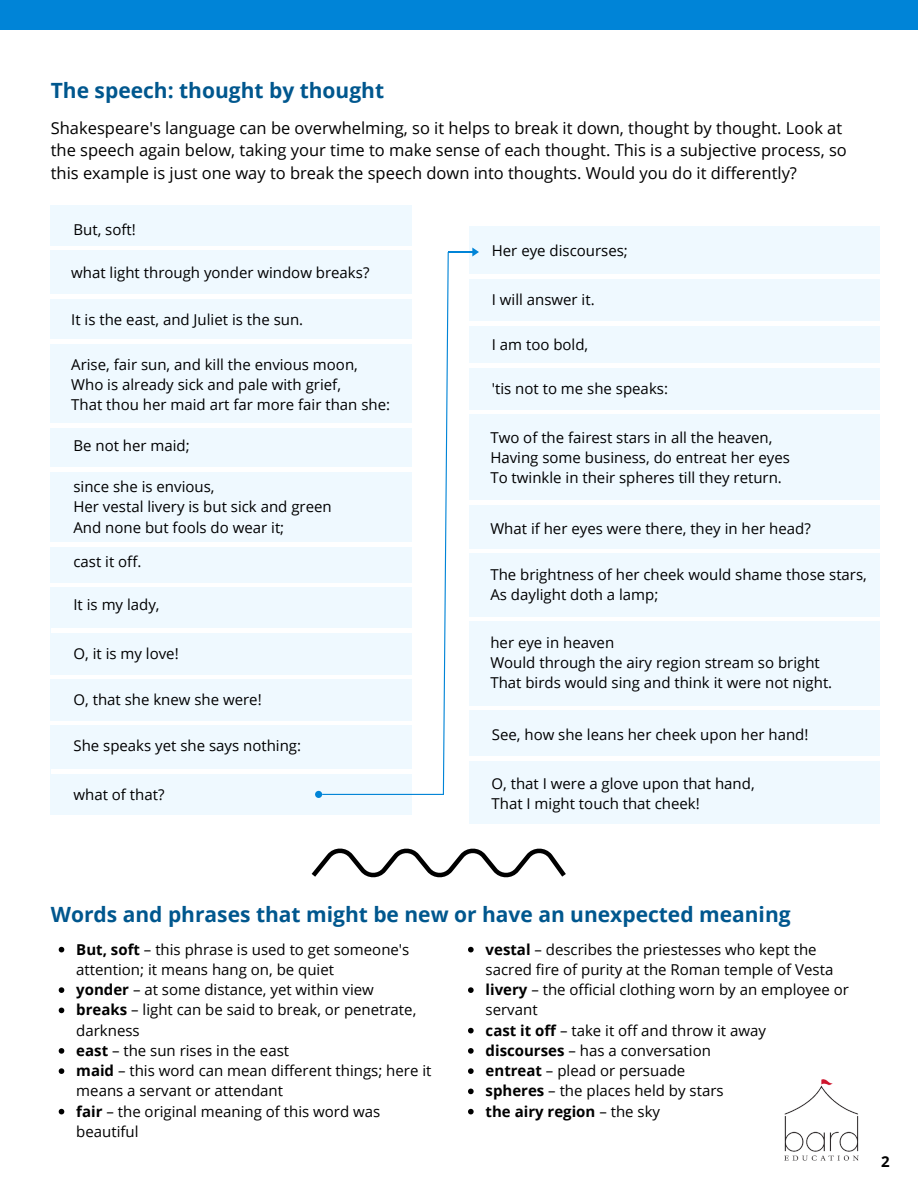
<style>
.page{position:relative;width:918px;height:1188px;background:#fff}
.page>*{position:absolute;margin:0;border:0;box-sizing:border-box;transform-origin:0 0}
.t1{font:700 21px "Open Sans";color:#00578e}
.t2{font:16.5px/22.5px "Open Sans";color:#000}
.t3{font:15px/20.2px "Open Sans";color:#000}
.t4{font:700 15px "Open Sans";color:#000}
.s1{font-weight:700}
.s2{font-weight:400}
</style>
<div class="page">
<div style="left:0;top:0;width:918px;height:30px;background:#0084d7"></div>
<svg style="left:59px;top:947px;width:5px;height:5px"></svg>
<svg style="left:59px;top:987px;width:5px;height:6px"></svg>
<svg style="left:59px;top:1008px;width:5px;height:5px"></svg>
<svg style="left:59px;top:1048px;width:5px;height:6px"></svg>
<svg style="left:59px;top:1068px;width:5px;height:6px"></svg>
<svg style="left:59px;top:1109px;width:5px;height:5px"></svg>
<svg style="left:468px;top:947px;width:6px;height:5px"></svg>
<svg style="left:468px;top:987px;width:6px;height:6px"></svg>
<svg style="left:468px;top:1028px;width:6px;height:5px"></svg>
<svg style="left:468px;top:1048px;width:6px;height:6px"></svg>
<svg style="left:468px;top:1068px;width:6px;height:6px"></svg>
<svg style="left:468px;top:1089px;width:6px;height:5px"></svg>
<svg style="left:468px;top:1109px;width:6px;height:5px"></svg>
<svg style="left:312px;top:848px;width:254px;height:30px"></svg>
<img style="left:784px;top:1080px;width:74px;height:81px">
<div style="left:51px;top:205px;width:361px;height:610px;background:#eff9ff"></div>
<hr style="left:51px;top:246px;width:361px;height:3px;background:#fff">
<hr style="left:51px;top:295px;width:361px;height:3px;background:#fff">
<hr style="left:51px;top:340px;width:361px;height:3px;background:#fff">
<hr style="left:51px;top:424px;width:361px;height:3px;background:#fff">
<hr style="left:51px;top:468px;width:361px;height:3px;background:#fff">
<hr style="left:51px;top:543px;width:361px;height:3px;background:#fff">
<hr style="left:51px;top:583px;width:361px;height:4px;background:#fff">
<hr style="left:51px;top:629px;width:361px;height:3px;background:#fff">
<hr style="left:51px;top:675px;width:361px;height:3px;background:#fff">
<hr style="left:51px;top:721px;width:361px;height:4px;background:#fff">
<hr style="left:51px;top:770px;width:361px;height:3px;background:#fff">
<div style="left:469px;top:226px;width:411px;height:598px;background:#eff9ff"></div>
<hr style="left:469px;top:275px;width:410px;height:3px;background:#fff">
<hr style="left:469px;top:322px;width:410px;height:3px;background:#fff">
<hr style="left:469px;top:364px;width:410px;height:3px;background:#fff">
<hr style="left:469px;top:411px;width:410px;height:3px;background:#fff">
<hr style="left:469px;top:501px;width:410px;height:3px;background:#fff">
<hr style="left:469px;top:549px;width:410px;height:4px;background:#fff">
<hr style="left:469px;top:617px;width:416px;height:3px;background:#fff">
<hr style="left:469px;top:706px;width:410px;height:4px;background:#fff">
<hr style="left:469px;top:757px;width:410px;height:3px;background:#fff">
<hr style="left:448px;top:251px;width:26px;height:2px;background:#0084d7">
<svg style="left:472px;top:248px;width:7px;height:9px"></svg>
<div style="left:315px;top:791px;width:7px;height:7px;background:#0084d7;border-radius:50%"></div>
<svg style="left:442px;top:252px;width:7px;height:542px"></svg>
<hr style="left:322px;top:794px;width:122px;height:1px;background:#0084d7">
<h1 class="t1" style="left:51px;top:76px;width:335px">The speech: thought by thought</h1>
<p class="t2" style="left:51px;top:116px;width:798px">Shakespeare's language can be overwhelming, so it helps to break it down, thought by thought. Look at the speech again below, taking your time to make sense of each thought. This is a subjective process, so this example is just one way to break the speech down into thoughts. Would you do it differently?</p>
<p class="t3" style="left:73px;top:219px;width:64px">But, soft!</p>
<p class="t3" style="left:71px;top:262px;width:300px">what light through yonder window breaks?</p>
<p class="t3" style="left:71px;top:309px;width:233px">It is the east, and Juliet is the sun.</p>
<p class="t3" style="left:71px;top:354px;width:288px">Arise, fair sun, and kill the envious moon,</p>
<p class="t3" style="left:71px;top:374px;width:271px">Who is already sick and pale with grief,</p>
<p class="t3" style="left:71px;top:394px;width:320px">That thou her maid art far more fair than she:</p>
<p class="t3" style="left:73px;top:435px;width:118px">Be not her maid;</p>
<p class="t3" style="left:73px;top:476px;width:143px">since she is envious,</p>
<p class="t3" style="left:73px;top:496px;width:260px">Her vestal livery is but sick and green</p>
<p class="t3" style="left:73px;top:517px;width:212px">And none but fools do wear it;</p>
<p class="t3" style="left:73px;top:551px;width:70px">cast it off.</p>
<p class="t3" style="left:73px;top:594px;width:88px">It is my lady,</p>
<p class="t3" style="left:73px;top:643px;width:107px">O, it is my love!</p>
<p class="t3" style="left:73px;top:689px;width:190px">O, that she knew she were!</p>
<p class="t3" style="left:73px;top:735px;width:229px">She speaks yet she says nothing:</p>
<p class="t3" style="left:73px;top:784px;width:92px">what of that?</p>
<p class="t3" style="left:492px;top:240px;width:138px">Her eye discourses;</p>
<h1 class="t3" style="left:492px;top:289px;width:104px">I will answer it.</h1>
<p class="t3" style="left:492px;top:334px;width:98px">I am too bold,</p>
<p class="t3" style="left:492px;top:378px;width:178px">'tis not to me she speaks:</p>
<p class="t3" style="left:490px;top:427px;width:284px">Two of the fairest stars in all the heaven,</p>
<p class="t3" style="left:490px;top:447px;width:301px">Having some business, do entreat her eyes</p>
<p class="t3" style="left:490px;top:467px;width:293px">To twinkle in their spheres till they return.</p>
<p class="t3" style="left:490px;top:518px;width:322px">What if her eyes were there, they in her head?</p>
<p class="t3" style="left:490px;top:564px;width:378px">The brightness of her cheek would shame those stars,</p>
<p class="t3" style="left:490px;top:584px;width:169px">As daylight doth a lamp;</p>
<p class="t3" style="left:490px;top:632px;width:125px">her eye in heaven</p>
<p class="t3" style="left:490px;top:652px;width:331px">Would through the airy region stream so bright</p>
<p class="t3" style="left:490px;top:672px;width:343px">That birds would sing and think it were not night.</p>
<p class="t3" style="left:492px;top:724px;width:318px">See, how she leans her cheek upon her hand!</p>
<p class="t3" style="left:492px;top:773px;width:265px">O, that I were a glove upon that hand,</p>
<p class="t3" style="left:492px;top:793px;width:210px">That I might touch that cheek!</p>
<p class="t1" style="left:51px;top:899px;width:741px">Words and phrases that might be new or have an unexpected meaning</p>
<p class="t3" style="left:76px;top:939px;width:335px"><span class="s1">But, soft</span> – this phrase is used to get someone's attention; it means hang on, be quiet</p>
<p class="t3" style="left:76px;top:979px;width:299px"><span class="s1">yonder</span> – at some distance, yet within view</p>
<p class="t3" style="left:76px;top:1000px;width:342px"><span class="s1">breaks</span> – light can be said to break, or penetrate, darkness</p>
<p class="t3" style="left:76px;top:1040px;width:214px"><span class="s1">east</span> – the sun rises in the east</p>
<p class="t3" style="left:76px;top:1060px;width:357px"><span class="s1">maid</span> – this word can mean different things; here it means a servant or attendant</p>
<p class="t3" style="left:76px;top:1101px;width:306px"><span class="s1">fair</span> – the original meaning of this word was beautiful</p>
<p class="t3" style="left:486px;top:939px;width:349px"><span class="s1">vestal</span> – describes the priestesses who kept the sacred fire of purity at the Roman temple of Vesta</p>
<p class="t3" style="left:486px;top:979px;width:365px"><span class="s1">livery</span> – the official clothing worn by an employee or servant</p>
<p class="t3" style="left:486px;top:1020px;width:282px"><span class="s1">cast it off</span> – take it off and throw it away</p>
<p class="t3" style="left:486px;top:1040px;width:227px"><span class="s1">discourses</span> – has a conversation</p>
<p class="t3" style="left:486px;top:1060px;width:201px"><span class="s1">entreat</span> – plead or persuade</p>
<p class="t3" style="left:486px;top:1081px;width:239px"><span class="s1">spheres</span> – the places held by stars</p>
<p class="t4" style="left:486px;top:1101px;width:176px">the airy region <span class="s2">– the sky</span></p>
<p class="t4" style="left:881px;top:1151px;width:10px">2</p>
</div>
